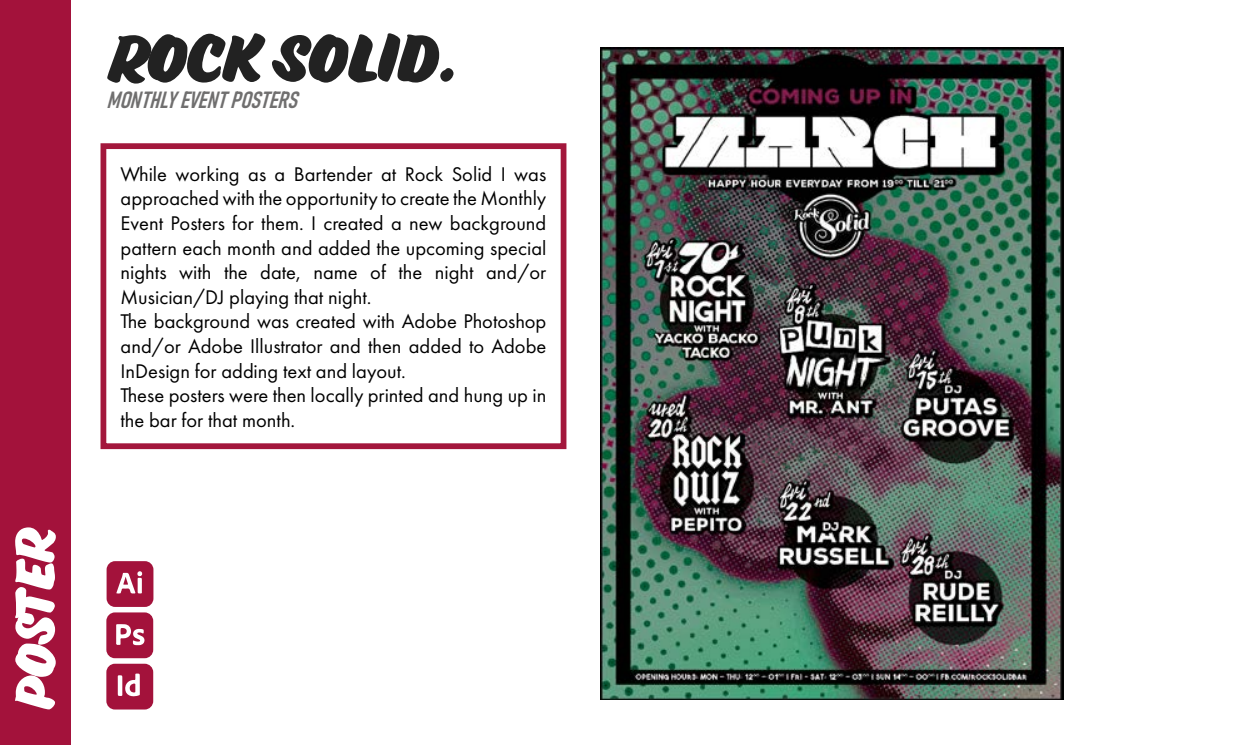
<style>
.page{position:relative;width:1241px;height:745px;background:#fff}
.page>*{position:absolute;margin:0;border:0;box-sizing:border-box;transform-origin:0 0}
.t1{font:60.38px "Eds Market Bold Slant";color:#222}
.t2{font:50.5px "Eds Market Bold Slant";color:#fff}
.t3{font:italic 23.12px "Bahnschrift";color:#706f6f}
.t4{font:20.5px/24.6px "Futura PT";color:#000}
</style>
<div class="page">
<div style="left:0;top:0;width:71px;height:744px;background:#a3123b"></div>
<svg style="left:100px;top:143px;width:467px;height:307px"></svg>
<div style="left:107px;top:560px;width:46px;height:46px;background:#a3123b;border-radius:8px"></div>
<svg style="left:116px;top:571px;width:26px;height:22px"></svg>
<div style="left:106px;top:612px;width:47px;height:45px;background:#a3123b;border-radius:8px"></div>
<svg style="left:116px;top:624px;width:29px;height:21px"></svg>
<div style="left:106px;top:663px;width:47px;height:46px;background:#a3123b;border-radius:8px"></div>
<svg style="left:118px;top:673px;width:22px;height:23px"></svg>
<img style="left:600px;top:48px;width:463px;height:650px">
<h2 class="t2" style="left:7px;top:709px;width:184px;rotate:-90deg">POSTER</h2>
<h1 class="t1" style="left:107px;top:25px;width:348px">ROCK SOLID.</h1>
<p class="t3" style="left:107px;top:82px;width:201px">MONTHLYEVENTPOSTERS</p>
<p class="t4" style="left:121px;top:161px;width:427px">While working as a Bartender at Rock Solid I was approached with the opportunity to create the Monthly Event Posters for them. I created a new background pattern each month and added the upcoming special nights with the date, name of the night and/or Musician/DJ playing that night.<br>The background was created with Adobe Photoshop and/or Adobe Illustrator and then added to Adobe InDesign for adding text and layout.<br>These posters were then locally printed and hung up in the bar for that month.</p>
</div>
